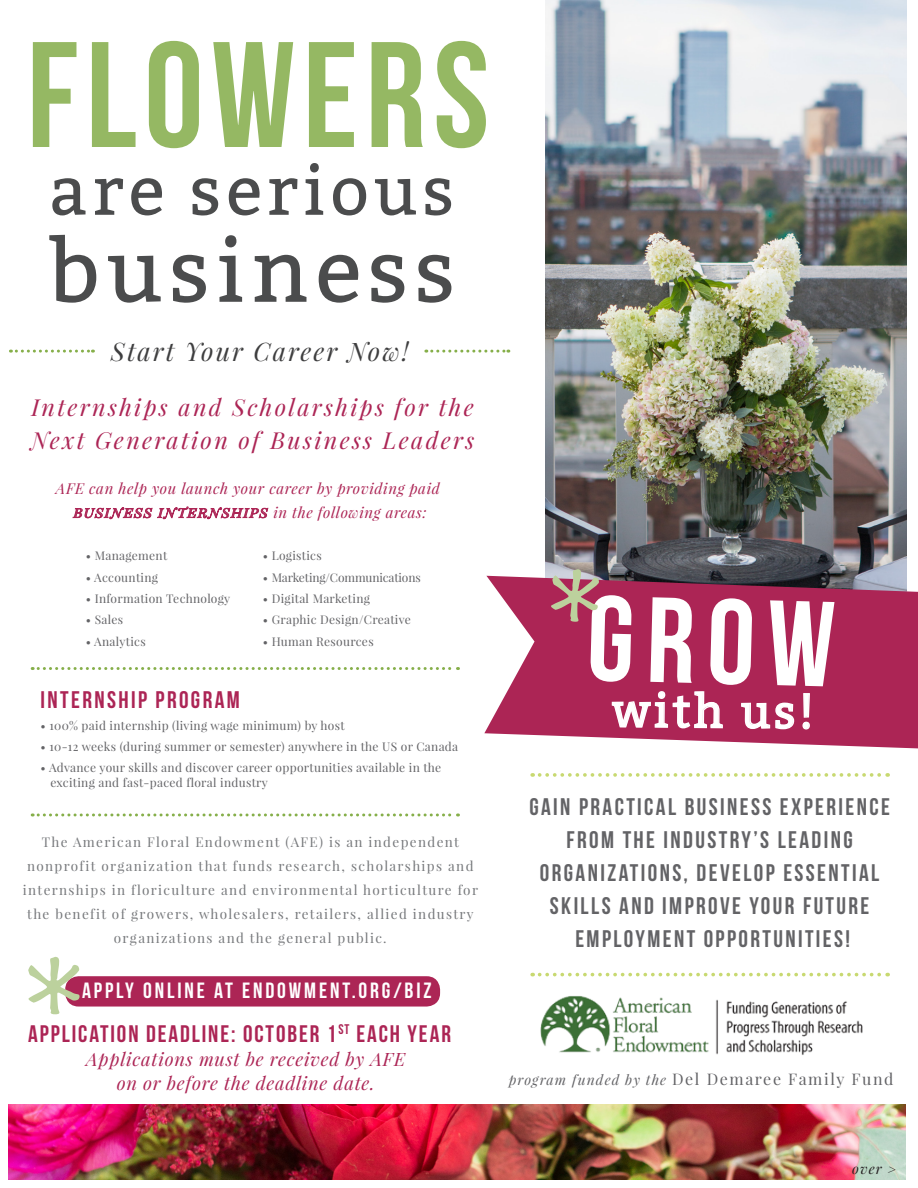
<style>
.page{position:relative;width:918px;height:1188px;background:#fff}
.page>*{position:absolute;margin:0;border:0;box-sizing:border-box;transform-origin:0 0}
.t1{font:149.85px "Bebas Neue";letter-spacing:.05em;color:#95b863}
.t2{font:120.75px "Bebas Neue";color:#fff}
.t3{font:87px "Bitter";letter-spacing:.07em;color:#4b4c4d}
.t4{font:67.65px "Bitter";letter-spacing:.07em;color:#4b4c4d}
.t5{font:46.05px "Bitter";letter-spacing:.06em;color:#fff}
.t6{font:italic 25.5px "Playfair Display";letter-spacing:.08em;color:#3e3e3f}
.t7{font:24px/33px "Bebas Neue";letter-spacing:.1em;color:#636366;text-align:center}
.t8{font:24px "Bebas Neue";letter-spacing:.1em;color:#ac2555}
.t9{font:23.85px "Bebas Neue";letter-spacing:.08em;color:#ac2555}
.t10{font:italic 23.4px/32.7px "Playfair Display";letter-spacing:.1em;color:#ac2555}
.t11{font:22.05px "Bebas Neue";letter-spacing:.13em;color:#fff}
.t12{font:italic 18.45px "Playfair Display";letter-spacing:.04em;color:#ac2555}
.t13{font:16.05px "Playfair Display";letter-spacing:.1em;color:#636366}
.t14{font:italic 15px "Playfair Display";letter-spacing:.04em;color:#ac2555}
.t15{font:italic 15px "Playfair Display";letter-spacing:.07em;color:#ac2555}
.t16{font:italic 13.95px "Playfair Display";color:#231f20}
.t17{font:13.5px/24px "Playfair Display";letter-spacing:.1em;color:#76787b;text-align:center}
.t18{font:12px "Playfair Display";letter-spacing:.025em;color:#636366}
.t19{font:12px "Playfair Display";letter-spacing:-.01em;color:#636366}
.s1{font-style:italic;font-size:13.95px}
</style>
<div class="page">
<img style="left:545px;top:0;width:362px;height:576px">
<img style="left:9px;top:1104px;width:896px;height:75px">
<svg style="left:426px;top:350px;width:83px;height:3px"></svg>
<svg style="left:10px;top:350px;width:83px;height:3px"></svg>
<img style="left:559px;top:1047px;width:254px;height:8px">
<svg style="left:484px;top:576px;width:434px;height:172px;fill:#ac2555"></svg>
<svg style="left:32px;top:667px;width:426px;height:3px"></svg>
<svg style="left:32px;top:813px;width:426px;height:3px"></svg>
<svg style="left:72px;top:506px;width:197px;height:13px"></svg>
<svg style="left:540px;top:569px;width:348px;height:478px"></svg>
<div style="left:65px;top:976px;width:375px;height:31px;background:#ac2555;border-radius:13px"></div>
<svg style="left:28px;top:957px;width:52px;height:57px"></svg>
<p class="t1" style="left:27px;top:13px;width:464px">FLOWERS</p>
<p class="t4" style="left:49px;top:152px;width:406px">are serious</p>
<p class="t3" style="left:49px;top:220px;width:408px">business</p>
<p class="t6" style="left:111px;top:334px;width:299px">Start Your Career Now!</p>
<p class="t10" style="left:31px;top:390px;width:446px">Internships and Scholarships for the<br>Next Generation of Business Leaders</p>
<p class="t14" style="left:56px;top:478px;width:386px">AFE can help you launch your career by providing paid</p>
<p class="t15" style="left:74px;top:502px;width:355px">business internships in the following areas:</p>
<p class="t18" style="left:86px;top:548px;width:83px">• Management</p>
<p class="t18" style="left:86px;top:570px;width:74px">• Accounting</p>
<p class="t18" style="left:86px;top:591px;width:146px">• Information Technology</p>
<p class="t18" style="left:86px;top:612px;width:39px">• Sales</p>
<p class="t18" style="left:86px;top:634px;width:62px">• Analytics</p>
<p class="t18" style="left:263px;top:548px;width:60px">• Logistics</p>
<p class="t19" style="left:263px;top:570px;width:159px">• Marketing/Communications</p>
<p class="t18" style="left:263px;top:591px;width:109px">• Digital Marketing</p>
<p class="t18" style="left:263px;top:612px;width:150px">• Graphic Design/Creative</p>
<p class="t18" style="left:263px;top:634px;width:112px">• Human Resources</p>
<p class="t8" style="left:41px;top:687px;width:201px">INTERNSHIP PROGRAM</p>
<p class="t18" style="left:41px;top:718px;width:306px">• 100% paid internship (living wage minimum) by host</p>
<p class="t18" style="left:41px;top:739px;width:419px">• 10-12 weeks (during summer or semester) anywhere in the US or Canada</p>
<p class="t18" style="left:41px;top:760px;width:402px">• Advance your skills and discover career opportunities available in the</p>
<p class="t18" style="left:50px;top:775px;width:219px">exciting and fast-paced floral industry</p>
<p class="t17" style="left:42px;top:830px;width:419px">The American Floral Endowment (AFE) is an independent</p>
<p class="t17" style="left:23px;top:854px;width:457px">nonprofit organization that funds research, scholarships and internships in floriculture and environmental horticulture for the benefit of growers, wholesalers, retailers, allied industry organizations and the general public.</p>
<p class="t11" style="left:82px;top:978px;width:351px">APPLY ONLINE AT ENDOWMENT.ORG/BIZ</p>
<p class="t9" style="left:28px;top:1021px;width:424px">APPLICATION DEADLINE: OCTOBER 1<sup>ST</sup> EACH YEAR</p>
<p class="t12" style="left:86px;top:1047px;width:320px">Applications must be received by AFE</p>
<p class="t12" style="left:117px;top:1071px;width:259px">on or before the deadline date.</p>
<p class="t2" style="left:588px;top:573px;width:249px;rotate:1deg">GROW</p>
<p class="t5" style="left:612px;top:684px;width:204px">with us!</p>
<p class="t7" style="left:529px;top:790px;width:362px">GAIN PRACTICAL BUSINESS EXPERIENCE<br>FROM THE INDUSTRY’S LEADING</p>
<p class="t7" style="left:540px;top:856px;width:341px">ORGANIZATIONS, DEVELOP ESSENTIAL<br>SKILLS AND IMPROVE YOUR FUTURE</p>
<p class="t7" style="left:575px;top:922px;width:276px">EMPLOYMENT OPPORTUNITIES!</p>
<p class="t13" style="left:509px;top:1069px;width:386px"><span class="s1">program funded by the</span> Del Demaree Family Fund</p>
<p class="t16" style="left:852px;top:1159px;width:45px">over &gt;</p>
</div>
